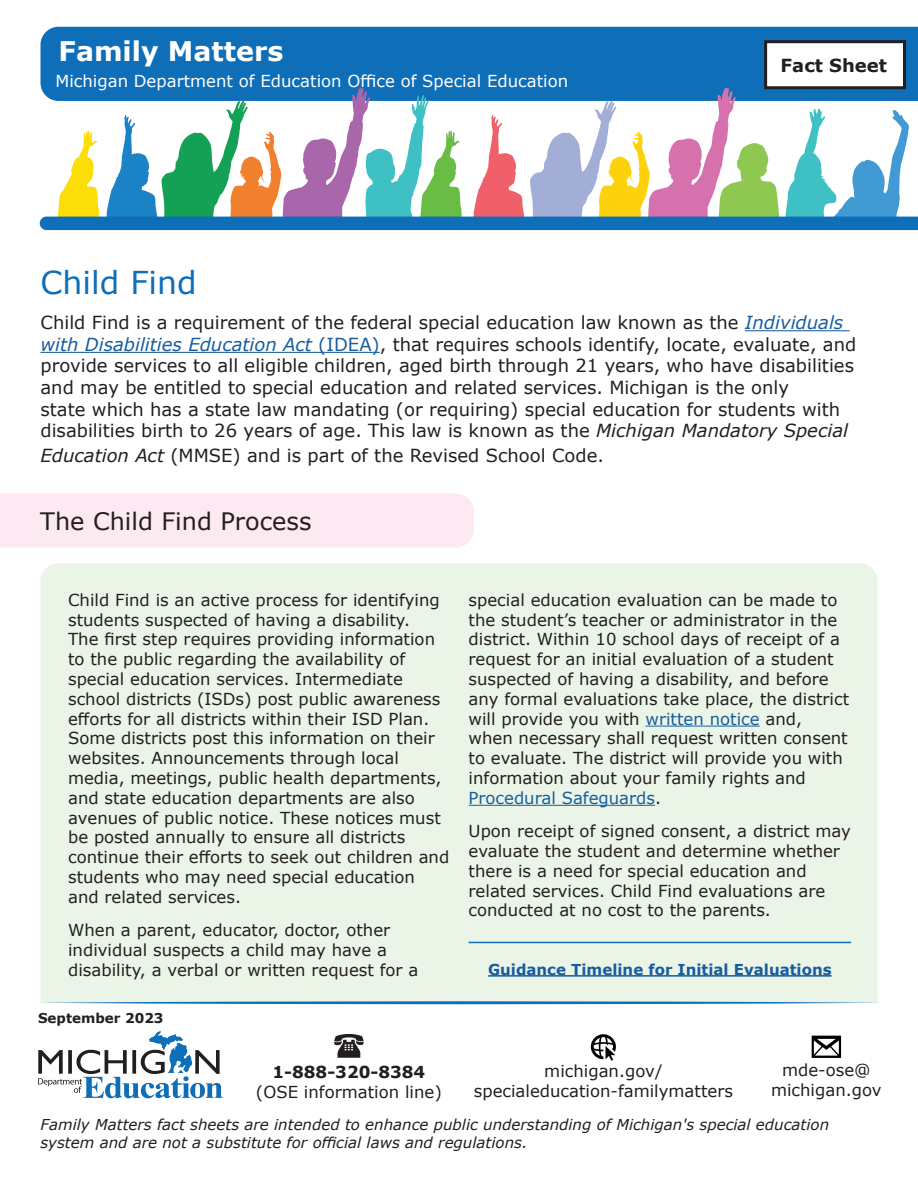
<style>
.page{position:relative;width:918px;height:1188px;background:#fff}
.page>*{position:absolute;margin:0;border:0;box-sizing:border-box;transform-origin:0 0}
.Heading2{font:31.5px "Verdana";color:#0e6eb8}
.t1{font:700 27px "Verdana";color:#fff}
.Heading3a{font:24px "Verdana";color:#231f20}
.t2{font:18px/21.6px "Verdana";color:#231f20}
.FactSheet{font:700 18px "Verdana";color:#231f20}
.t3{font:16.5px/19.8px "Verdana";color:#231f20}
.t4{font:16.5px "Verdana";color:#fff}
.t5{font:700 16.5px "Verdana";color:#231f20}
.FactSheet-2{font:italic 15px/18px "Verdana";color:#231f20}
.t6{font:700 15px "Verdana";color:#175d9e}
.t7{font:700 13.5px "Verdana";color:#231f20}
.s1{font-style:italic;color:#175d9e}
.s2{color:#175d9e}
.s3{font-style:italic}
</style>
<div class="page">
<div style="left:0;top:494px;width:474px;height:54px;background:#fce9f1"></div>
<div style="left:40px;top:563px;width:838px;height:438px;background:#eaf4e7"></div>
<hr style="left:745px;top:330px;width:105px;height:1px;background:#175d9e">
<hr style="left:40px;top:352px;width:340px;height:1px;background:#175d9e">
<div style="left:40px;top:27px;width:878px;height:61px;background:#0e6eb8"></div>
<svg style="left:40px;top:1001px;width:839px;height:3px;background:#5d9eca"></svg>
<div style="left:766px;top:42px;width:138px;height:46px;background:#fff"></div>
<div style="left:764px;top:40px;width:142px;height:49px;border:3px solid #231f20"></div>
<svg style="left:38px;top:1031px;width:185px;height:67px"></svg>
<svg style="left:334px;top:1034px;width:30px;height:24px"></svg>
<svg style="left:591px;top:1034px;width:25px;height:27px"></svg>
<svg style="left:812px;top:1036px;width:29px;height:22px"></svg>
<hr style="left:646px;top:726px;width:114px;height:1px;background:#175d9e">
<hr style="left:469px;top:805px;width:186px;height:1px;background:#175d9e">
<hr style="left:488px;top:975px;width:344px;height:2px;background:#175d9e">
<svg style="left:40px;top:88px;width:878px;height:142px"></svg>
<hr style="left:469px;top:942px;width:382px;height:1px;background:#0e6eb8">
<h1 class="t1" style="left:58px;top:32px;width:227px">Family Matters</h1>
<p class="t4" style="left:56px;top:70px;width:514px">Michigan Department of Education Office of Special Education</p>
<p class="FactSheet" style="left:781px;top:52px;width:108px">Fact Sheet</p>
<h2 class="Heading2" style="left:40px;top:261px;width:158px">Child Find</h2>
<p class="t2" style="left:40px;top:312px;width:817px">Child Find is a requirement of the federal special education law known as the <span class="s1">Individuals with Disabilities Education Act</span> <span class="s2">(IDEA)</span>, that requires schools identify, locate, evaluate, and provide services to all eligible children, aged birth through 21 years, who have disabilities and may be entitled to special education and related services. Michigan is the only<br>state which has a state law mandating (or requiring) special education for students with disabilities birth to 26 years of age. This law is known as the <span class="s3">Michigan Mandatory Special</span></p>
<p class="t2" style="left:40px;top:445px;width:565px"><span class="s3">Education Act</span> (MMSE) and is part of the Revised School Code.</p>
<h3 class="Heading3a" style="left:40px;top:504px;width:273px">The Child Find Process</h3>
<p class="t3" style="left:68px;top:590px;width:383px">Child Find is an active process for identifying students suspected of having a disability.<br>The first step requires providing information to the public regarding the availability of special education services. Intermediate school districts (ISDs) post public awareness efforts for all districts within their ISD Plan.<br>Some districts post this information on their websites. Announcements through local media, meetings, public health departments, and state education departments are also avenues of public notice. These notices must be posted annually to ensure all districts continue their efforts to seek out children and students who may need special education and related services.</p>
<p class="t3" style="left:68px;top:920px;width:352px">When a parent, educator, doctor, other individual suspects a child may have a disability, a verbal or written request for a</p>
<p class="t7" style="left:38px;top:1009px;width:127px">September 2023</p>
<p class="t5" style="left:273px;top:1060px;width:154px">1-888-320-8384</p>
<p class="t3" style="left:256px;top:1081px;width:187px">(OSE information line)</p>
<p class="t3" style="left:469px;top:590px;width:382px">special education evaluation can be made to the student’s teacher or administrator in the district. Within 10 school days of receipt of a request for an initial evaluation of a student suspected of having a disability, and before any formal evaluations take place, the district will provide you with <span class="s2">written notice</span> and, when necessary shall request written consent to evaluate. The district will provide you with information about your family rights and <span class="s2">Procedural Safeguards</span>.</p>
<p class="t3" style="left:469px;top:821px;width:384px">Upon receipt of signed consent, a district may evaluate the student and determine whether there is a need for special education and related services. Child Find evaluations are conducted at no cost to the parents.</p>
<p class="t6" style="left:488px;top:959px;width:345px">Guidance Timeline for Initial Evaluations</p>
<p class="t3" style="left:474px;top:1061px;width:261px;text-align:center">michigan.gov/ specialeducation-familymatters</p>
<p class="t3" style="left:771px;top:1060px;width:112px;text-align:center">mde-ose@ michigan.gov</p>
<p class="FactSheet-2" style="left:40px;top:1115px;width:790px">Family Matters fact sheets are intended to enhance public understanding of Michigan's special education system and are not a substitute for official laws and regulations.</p>
</div>
